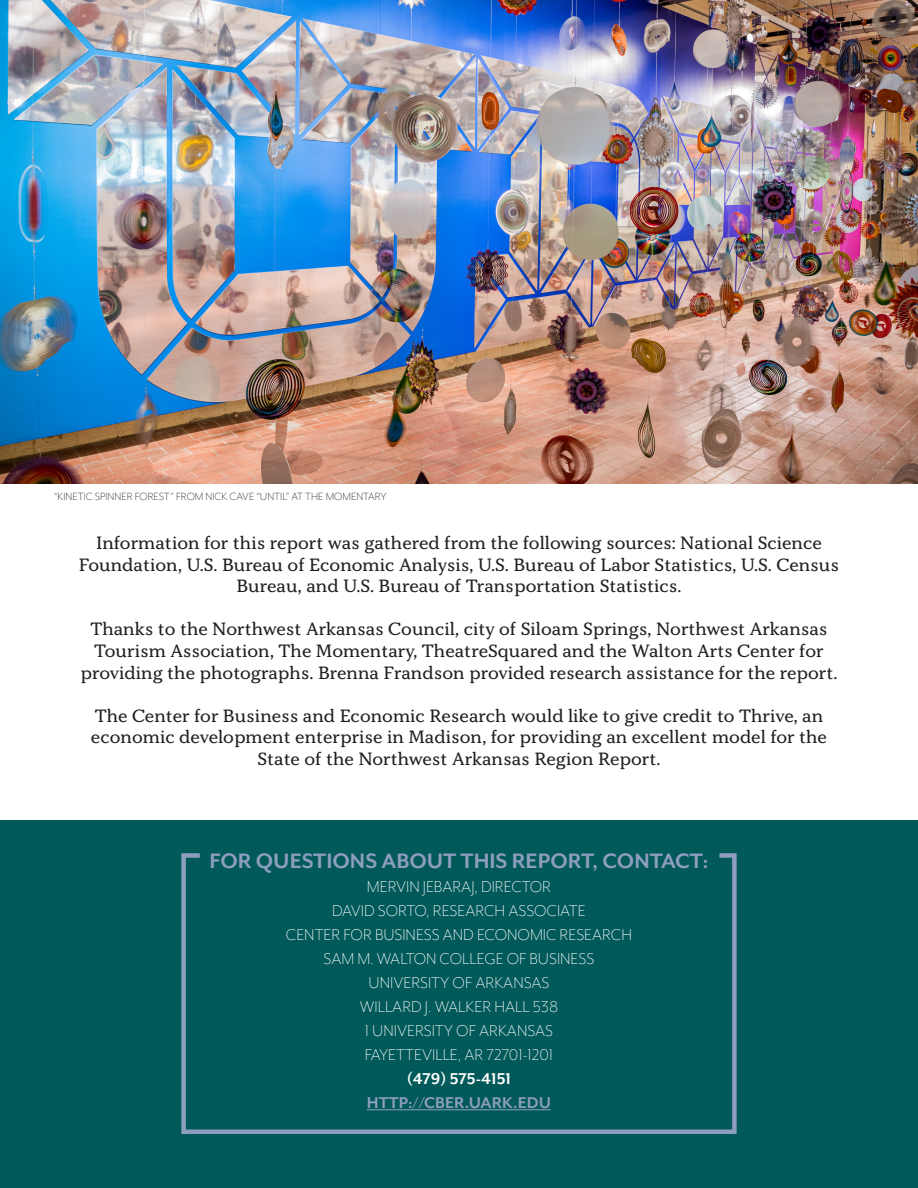
<style>
.page{position:relative;width:918px;height:1188px;background:#fff}
.page>*{position:absolute;margin:0;border:0;box-sizing:border-box;transform-origin:0 0}
.t1{font:700 24px "Mr Eaves Mod OT";color:#8e9ebf}
.t2{font:18px "Kopius";color:#231f20}
.t3{font:300 18px "Mr Eaves Mod OT";color:#fff}
.t4{font:700 18px "Mr Eaves Mod OT";color:#8e9ebf}
.t5{font:700 18px "Mr Eaves Mod OT";color:#fff}
.t6{font:300 12px "Mr Eaves Mod OT";color:#231f20}
</style>
<div class="page">
<img style="left:0;top:0;width:918px;height:484px">
<div style="left:0;top:821px;width:918px;height:367px;background:#025959"></div>
<svg style="left:181px;top:853px;width:556px;height:281px"></svg>
<p class="t6" style="left:54px;top:490px;width:334px">“KINETIC SPINNER FOREST” FROM NICK CAVE “UNTIL” AT THE MOMENTARY</p>
<p class="t2" style="left:96px;top:532px;width:727px">Information for this report was gathered from the following sources: National Science</p>
<p class="t2" style="left:79px;top:553px;width:762px">Foundation, U.S. Bureau of Economic Analysis, U.S. Bureau of Labor Statistics, U.S. Census</p>
<p class="t2" style="left:236px;top:575px;width:447px">Bureau, and U.S. Bureau of Transportation Statistics.</p>
<p class="t2" style="left:90px;top:618px;width:739px">Thanks to the Northwest Arkansas Council, city of Siloam Springs, Northwest Arkansas</p>
<p class="t2" style="left:94px;top:640px;width:731px">Tourism Association, The Momentary, TheatreSquared and the Walton Arts Center for</p>
<p class="t2" style="left:81px;top:661px;width:758px">providing the photographs. Brenna Frandson provided research assistance for the report.</p>
<p class="t2" style="left:95px;top:705px;width:730px">The Center for Business and Economic Research would like to give credit to Thrive, an</p>
<p class="t2" style="left:91px;top:726px;width:738px">economic development enterprise in Madison, for providing an excellent model for the</p>
<p class="t2" style="left:257px;top:748px;width:405px">State of the Northwest Arkansas Region Report.</p>
<p class="t1" style="left:209px;top:848px;width:501px">FOR QUESTIONS ABOUT THIS REPORT, CONTACT:</p>
<p class="t3" style="left:367px;top:877px;width:186px">MERVIN JEBARAJ, DIRECTOR</p>
<p class="t3" style="left:332px;top:901px;width:255px">DAVID SORTO, RESEARCH ASSOCIATE</p>
<p class="t3" style="left:286px;top:925px;width:348px">CENTER FOR BUSINESS AND ECONOMIC RESEARCH</p>
<p class="t3" style="left:324px;top:949px;width:272px">SAM M. WALTON COLLEGE OF BUSINESS</p>
<p class="t3" style="left:369px;top:973px;width:182px">UNIVERSITY OF ARKANSAS</p>
<p class="t3" style="left:360px;top:997px;width:200px">WILLARD J. WALKER HALL 538</p>
<p class="t3" style="left:365px;top:1021px;width:190px">1 UNIVERSITY OF ARKANSAS</p>
<p class="t3" style="left:365px;top:1045px;width:190px">FAYETTEVILLE, AR 72701-1201</p>
<p class="t5" style="left:407px;top:1069px;width:106px">(479) 575-4151</p>
<p class="t4" style="left:367px;top:1093px;width:186px">HTTP://CBER.UARK.EDU</p>
</div>
